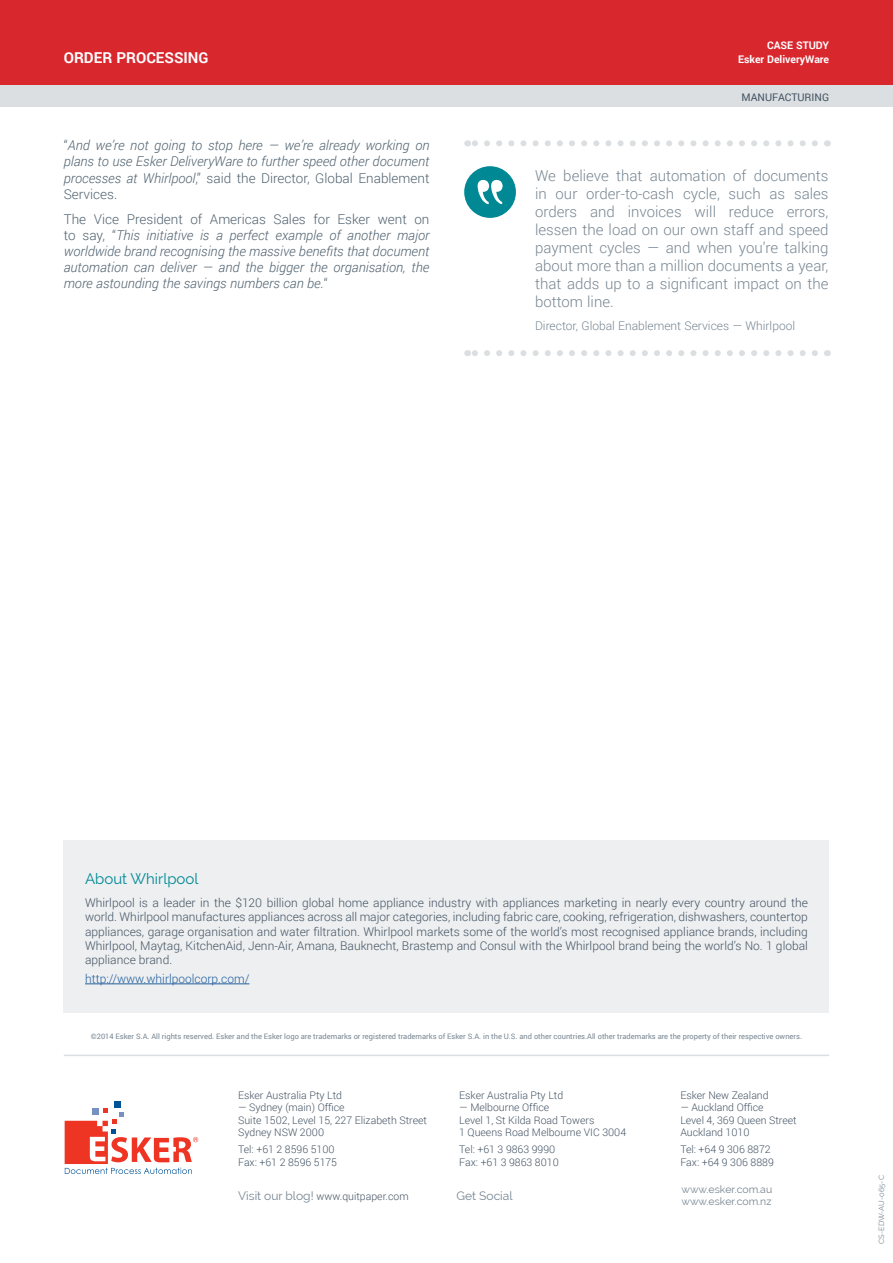
<style>
.page{position:relative;width:893px;height:1263px;background:#fff}
.page>*{position:absolute;margin:0;border:0;box-sizing:border-box;transform-origin:0 0}
.t1{font:300 15px/18px "Roboto";color:#778692;text-align:justify}
.t2{font:700 15px "Roboto";color:#fff}
.t3{font:15px "Raleway";color:#008996}
.t4{font:italic 300 13.5px/16.2px "Roboto";color:#4f616e;text-align:justify}
.t5{font:300 12px/14.4px "Roboto";color:#435363;text-align:justify}
.t6{font:300 12px "Roboto";color:#778692}
.t7{font:300 12px "Roboto";color:#215e9e}
.t8{font:12px "Raleway";color:#778692}
.t9{font:300 10.5px/12.6px "Roboto";color:#435363}
.t10{font:10.5px/12.6px "Raleway";color:#778692}
.t11{font:700 10.5px "Roboto";color:#fff}
.t12{font:10.5px "Roboto";color:#435363}
.t13{font:7.5px "Roboto";color:#778692}
.t14{font:7.5px "Raleway";letter-spacing:-.005em;color:#778692}
.s1{font-style:normal}
.s2{font-family:"Raleway";font-weight:400;font-size:12px;color:#778692}
</style>
<div class="page">
<div style="left:0;top:0;width:893px;height:85px;background:#d9272e"></div>
<div style="left:64px;top:840px;width:765px;height:173px;background:#edeff0"></div>
<hr style="left:85px;top:983px;width:164px;height:1px;background:#215e9e">
<div style="left:0;top:85px;width:893px;height:21px;background:#dbdfe1"></div>
<svg style="left:467px;top:140px;width:348px;height:6px"></svg>
<div style="left:464px;top:166px;width:52px;height:52px;background:#008995;border-radius:50%"></div>
<svg style="left:477px;top:180px;width:26px;height:24px"></svg>
<svg style="left:467px;top:350px;width:348px;height:6px"></svg>
<hr style="left:64px;top:1054px;width:765px;height:2px;background:#dbdfe1">
<svg style="left:64px;top:1102px;width:134px;height:72px"></svg>
<p class="t11" style="left:767px;top:37px;width:64px">CASE STUDY</p>
<p class="t2" style="left:64px;top:47px;width:146px">ORDER PROCESSING</p>
<p class="t11" style="left:738px;top:52px;width:93px">Esker DeliveryWare</p>
<p class="t4" style="left:64px;top:137px;width:367px"><span class="s1">“</span>And we’re not going to stop here — we’re already working on plans to use Esker DeliveryWare to further speed other document processes at Whirlpool<span class="s1">,” said the Director, Global Enablement Services.</span></p>
<p class="t4" style="left:64px;top:210px;width:367px"><span class="s1">The Vice President of Americas Sales for Esker went on to say, “</span>This initiative is a perfect example of another major worldwide brand recognising the massive benefits that document automation can deliver — and the bigger the organisation, the more astounding the savings numbers can be.<span class="s1">“</span></p>
<p class="t12" style="left:741px;top:90px;width:89px">MANUFACTURING</p>
<p class="t1" style="left:535px;top:166px;width:295px">We believe that automation of documents in our order-to-cash cycle, such as sales orders and invoices will reduce errors, lessen the load on our own staff and speed payment cycles — and when you’re talking about more than a million documents a year, that adds up to a significant impact on the bottom line.</p>
<p class="t6" style="left:535px;top:317px;width:262px">Director, Global Enablement Services — Whirlpool</p>
<p class="t3" style="left:85px;top:870px;width:115px">About Whirlpool</p>
<p class="t5" style="left:85px;top:895px;width:724px">Whirlpool is a leader in the $120 billion global home appliance industry with appliances marketing in nearly every country around the world. Whirlpool manufactures appliances across all major categories, including fabric care, cooking, refrigeration, dishwashers, countertop appliances, garage organisation and water filtration. Whirlpool markets some of the world’s most recognised appliance brands, including Whirlpool, Maytag, KitchenAid, Jenn-Air, Amana, Bauknecht, Brastemp and Consul with the Whirlpool brand being the world’s No. 1 global appliance brand.</p>
<p class="t7" style="left:85px;top:970px;width:166px">http://www.whirlpoolcorp.com/</p>
<p class="t13" style="left:91px;top:1031px;width:713px">©2014 Esker S.A. All rights reserved. Esker and the Esker logo are trademarks or registered trademarks of Esker S.A. in the U.S. and other countries.All other trademarks are the property of their respective owners.</p>
<p class="t9" style="left:238px;top:1088px;width:105px">Esker Australia Pty Ltd</p>
<p class="t9" style="left:238px;top:1101px;width:190px">— Sydney (main) Office<br>Suite 1502, Level 15, 227 Elizabeth Street<br>Sydney NSW 2000</p>
<p class="t9" style="left:238px;top:1143px;width:101px">Tel: +61 2 8596 5100<br>Fax: +61 2 8596 5175</p>
<p class="t9" style="left:459px;top:1088px;width:105px">Esker Australia Pty Ltd</p>
<p class="t9" style="left:459px;top:1101px;width:168px">— Melbourne Office<br>Level 1, St Kilda Road Towers<br>1 Queens Road Melbourne VIC 3004</p>
<p class="t9" style="left:459px;top:1143px;width:101px">Tel: +61 3 9863 9990<br>Fax: +61 3 9863 8010</p>
<p class="t9" style="left:680px;top:1088px;width:90px">Esker New Zealand</p>
<p class="t9" style="left:680px;top:1101px;width:118px">— Auckland Office<br>Level 4, 369 Queen Street<br>Auckland 1010</p>
<p class="t9" style="left:680px;top:1143px;width:95px">Tel: +64 9 306 8872<br>Fax: +64 9 306 8889</p>
<p class="t9" style="left:238px;top:1189px;width:172px"><span class="s2">Visit our blog!</span> www.quitpaper.com</p>
<p class="t8" style="left:456px;top:1188px;width:58px">Get Social</p>
<p class="t10" style="left:681px;top:1182px;width:92px">www.esker.com.au www.esker.com.nz</p>
<p class="t14" style="left:877px;top:1244px;width:70px;rotate:-90deg">CS-EDW-AU-065-C</p>
</div>
